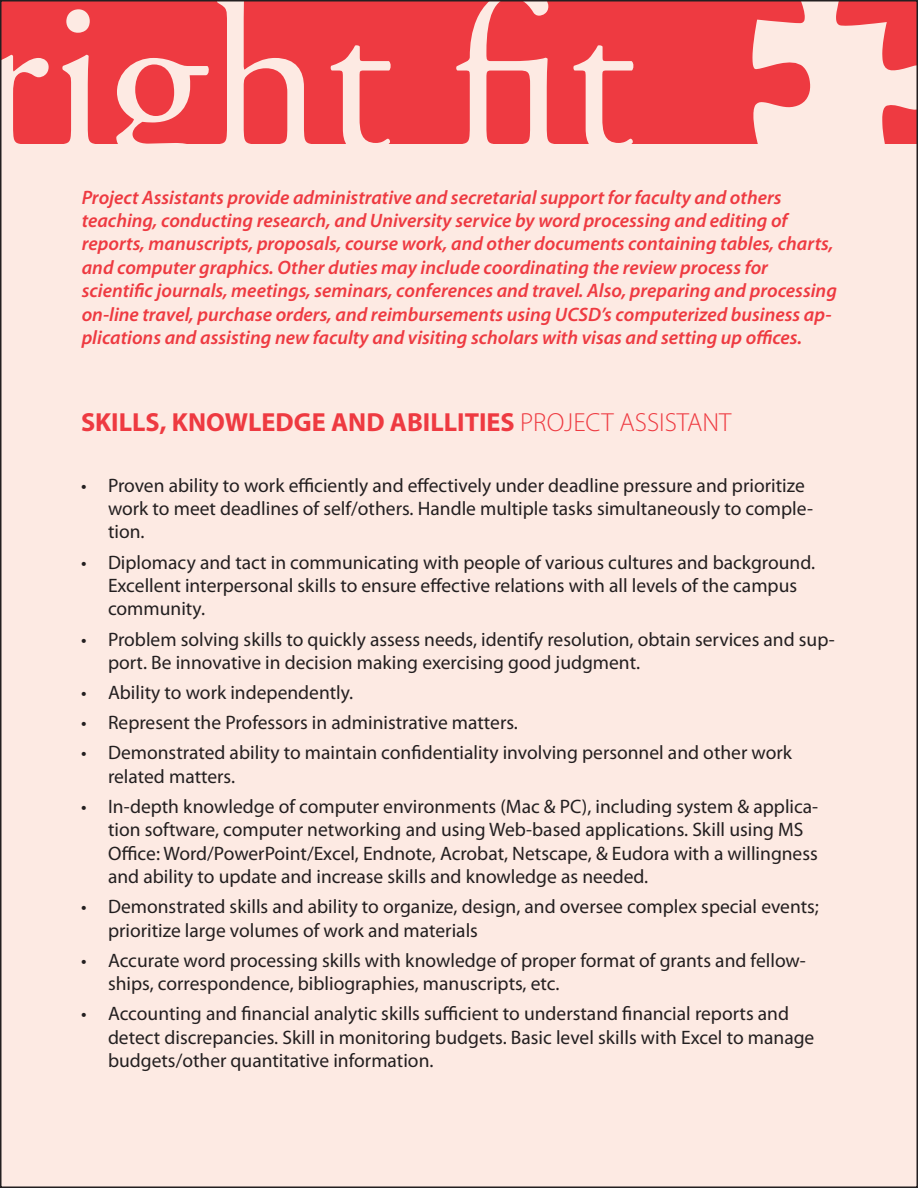
<style>
.page{position:relative;width:918px;height:1188px;background:#fdeae3}
.page>*{position:absolute;margin:0;border:0;box-sizing:border-box;transform-origin:0 0}
.t1{font:225px "Adobe Garamond Pro";color:#fdeae3}
.t2{font:700 26.25px "Myriad Pro";color:#ee3a41}
.t3{font:19.5px/23.4px "Myriad Pro";color:#231f20}
.t4{font:italic 600 19.5px/23.4px "Myriad Pro";color:#ee3a41}
.s1{font-weight:300}
</style>
<div class="page">
<div style="left:0;top:0;width:918px;height:144px;background:#ee3a41"></div>
<svg style="left:752px;top:3px;width:163px;height:141px"></svg>
<h1 class="t1" style="left:-26px;top:-57px;width:662px">right fit</h1>
<p class="t4" style="left:82px;top:185px;width:757px">Project Assistants provide administrative and secretarial support for faculty and others teaching, conducting research, and University service by word processing and editing of reports, manuscripts, proposals, course work, and other documents containing tables, charts, and computer graphics. Other duties may include coordinating the review process for scientific journals, meetings, seminars, conferences and travel. Also, preparing and processing on-line travel, purchase orders, and reimbursements using UCSD’s computerized business ap&shy;plications and assisting new faculty and visiting scholars with visas and setting up offices.</p>
<h2 class="t2" style="left:81px;top:405px;width:652px">SKILLS, KNOWLEDGE AND ABILLITIES <span class="s1">PROJECT ASSISTANT</span></h2>
<p class="t3" style="left:81px;top:473px;width:7px">•</p>
<p class="t3" style="left:81px;top:550px;width:7px">•</p>
<p class="t3" style="left:81px;top:627px;width:7px">•</p>
<p class="t3" style="left:81px;top:677px;width:7px;line-height:30.2px;text-align:justify">• • •</p>
<p class="t3" style="left:81px;top:794px;width:7px">•</p>
<p class="t3" style="left:81px;top:895px;width:7px">•</p>
<p class="t3" style="left:81px;top:948px;width:7px">•</p>
<p class="t3" style="left:81px;top:1002px;width:7px">•</p>
<p class="t3" style="left:108px;top:473px;width:707px">Proven ability to work efficiently and effectively under deadline pressure and prioritize work to meet deadlines of self/others. Handle multiple tasks simultaneously to comple&shy;tion.</p>
<p class="t3" style="left:108px;top:550px;width:709px">Diplomacy and tact in communicating with people of various cultures and background.<br>Excellent interpersonal skills to ensure effective relations with all levels of the campus community.</p>
<p class="t3" style="left:108px;top:627px;width:728px">Problem solving skills to quickly assess needs, identify resolution, obtain services and sup&shy;port. Be innovative in decision making exercising good judgment.</p>
<p class="t3" style="left:108px;top:677px;width:686px;line-height:30.2px">Ability to work independently.<br>Represent the Professors in administrative matters.<br>Demonstrated ability to maintain confidentiality involving personnel and other work</p>
<p class="t3" style="left:108px;top:761px;width:712px;line-height:30.2px">related matters.<br>In-depth knowledge of computer environments (Mac &amp; PC), including system &amp; applica-</p>
<p class="t3" style="left:108px;top:818px;width:711px">tion software, computer networking and using Web-based applications. Skill using MS<br>Office: Word/PowerPoint/Excel, Endnote, Acrobat, Netscape, &amp; Eudora with a willingness and ability to update and increase skills and knowledge as needed.</p>
<p class="t3" style="left:108px;top:895px;width:713px">Demonstrated skills and ability to organize, design, and oversee complex special events; prioritize large volumes of work and materials</p>
<p class="t3" style="left:108px;top:948px;width:699px">Accurate word processing skills with knowledge of proper format of grants and fellow&shy;ships, correspondence, bibliographies, manuscripts, etc.</p>
<p class="t3" style="left:108px;top:1002px;width:708px">Accounting and financial analytic skills sufficient to understand financial reports and detect discrepancies. Skill in monitoring budgets. Basic level skills with Excel to manage budgets/other quantitative information.</p>
</div>
